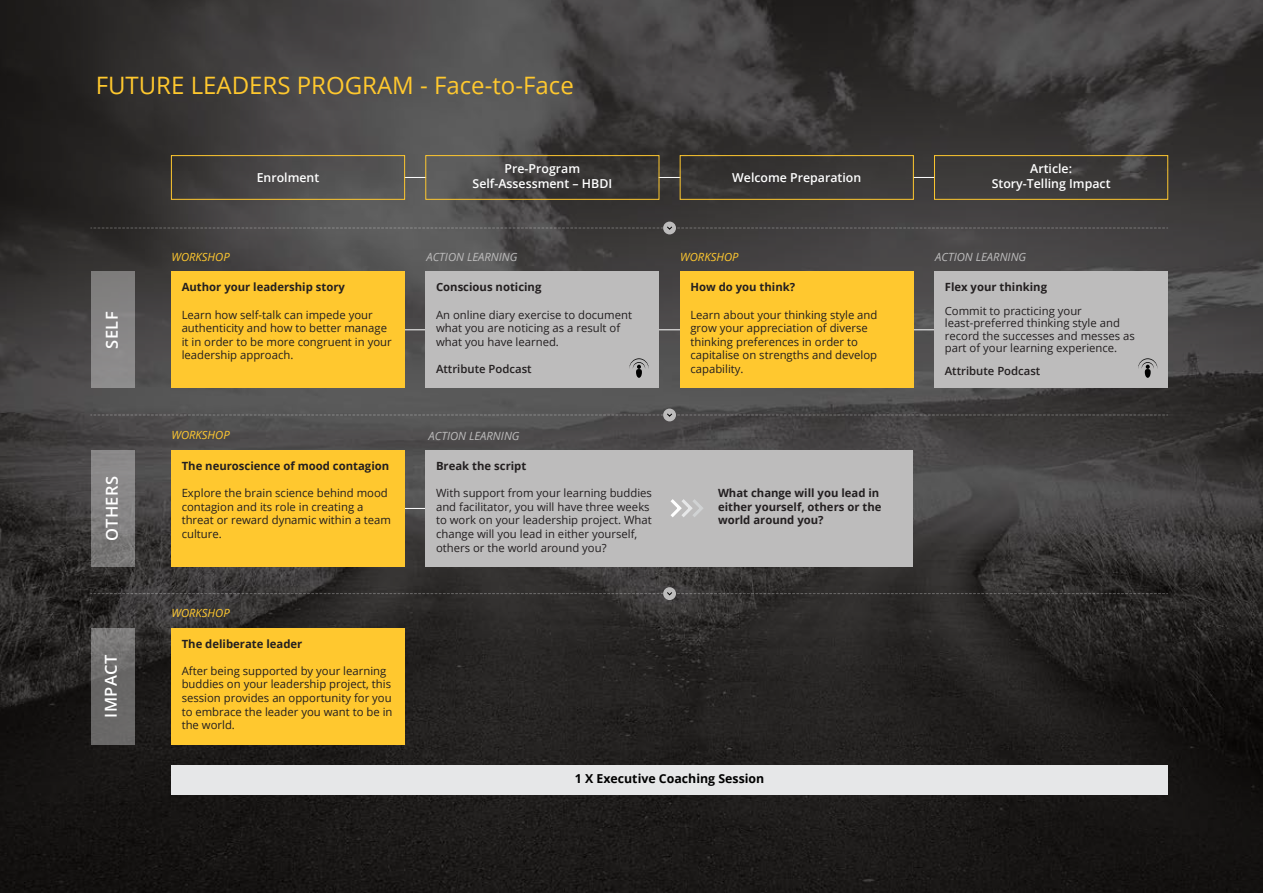
<style>
.page{position:relative;width:1263px;height:893px;background:#fff}
.page>*{position:absolute;margin:0;border:0;box-sizing:border-box;transform-origin:0 0}
.t1{font:24px "Open Sans";color:#ffc82e}
.t2{font:600 16.5px "Open Sans";letter-spacing:.025em;color:#fff}
.t3{font:600 12.3px/14.9px "Open Sans";color:#fff;text-align:center}
.t4{font:700 12.3px "Open Sans";color:#000}
.t5{font:11.25px/13.5px "Open Sans";color:#231f20}
.t6{font:700 11.25px/13.5px "Open Sans";color:#231f20}
.t7{font:italic 11.25px "Open Sans";color:#bdbcbc}
.t8{font:italic 11.25px "Open Sans";color:#ffc82f}
.t9{font:600 11.25px "Open Sans";color:#231f20}
</style>
<div class="page">
<img style="left:0;top:0;width:1263px;height:893px">
<hr style="left:171px;top:329px;width:997px;height:1px;background:#fff">
<svg style="left:405px;top:177px;width:20px;height:1px"></svg>
<svg style="left:659px;top:177px;width:21px;height:1px"></svg>
<svg style="left:914px;top:177px;width:20px;height:1px"></svg>
<hr style="left:171px;top:508px;width:742px;height:1px;background:#fff">
<div style="left:91px;top:271px;width:43px;height:117px;background:#878586"></div>
<div style="left:91px;top:450px;width:43px;height:117px;background:linear-gradient(to bottom,#8f8e8f,#767574)"></div>
<div style="left:91px;top:628px;width:43px;height:116px;background:linear-gradient(to bottom,#797877,#636161)"></div>
<div style="left:934px;top:271px;width:234px;height:117px;background:#bdbcbc"></div>
<div style="left:171px;top:155px;width:234px;height:45px;border:1px solid #ffc82f"></div>
<div style="left:425px;top:155px;width:234px;height:45px;border:1px solid #ffc82f"></div>
<div style="left:680px;top:155px;width:234px;height:45px;border:1px solid #ffc82f"></div>
<div style="left:934px;top:155px;width:234px;height:45px;border:1px solid #ffc82f"></div>
<div style="left:680px;top:271px;width:233px;height:117px;background:#ffc82f"></div>
<div style="left:171px;top:271px;width:234px;height:117px;background:#ffc82f"></div>
<div style="left:171px;top:450px;width:234px;height:117px;background:#ffc82f"></div>
<div style="left:171px;top:628px;width:234px;height:116px;background:#ffc82f"></div>
<div style="left:426px;top:271px;width:233px;height:117px;background:#bdbcbc"></div>
<div style="left:426px;top:450px;width:487px;height:117px;background:#bdbcbc"></div>
<svg style="left:670px;top:499px;width:33px;height:18px"></svg>
<div style="left:663px;top:222px;width:13px;height:12px;background:#bdbcbc;border-radius:50%"></div>
<svg style="left:91px;top:226px;width:1077px;height:4px"></svg>
<div style="left:663px;top:409px;width:13px;height:12px;background:#bdbcbc;border-radius:50%"></div>
<svg style="left:91px;top:413px;width:1077px;height:4px"></svg>
<div style="left:663px;top:587px;width:13px;height:13px;background:#bdbcbc;border-radius:50%"></div>
<svg style="left:91px;top:591px;width:1077px;height:5px"></svg>
<svg style="left:629px;top:358px;width:20px;height:20px"></svg>
<svg style="left:1138px;top:358px;width:19px;height:20px"></svg>
<div style="left:171px;top:765px;width:997px;height:29px;background:#e6e7e8"></div>
<h1 class="t1" style="left:96px;top:68px;width:480px">FUTURE LEADERS PROGRAM - Face-to-Face</h1>
<h2 class="t2" style="left:100px;top:349px;width:39px;rotate:-90deg">SELF</h2>
<h2 class="t2" style="left:100px;top:541px;width:67px;rotate:-90deg">OTHERS</h2>
<h2 class="t2" style="left:99px;top:718px;width:65px;rotate:-90deg">IMPACT</h2>
<p class="t8" style="left:171px;top:249px;width:60px">WORKSHOP</p>
<p class="t3" style="left:257px;top:169px;width:64px">Enrolment</p>
<p class="t3" style="left:473px;top:161px;width:141px">Pre-Program<br>Self-Assessment – HBDI</p>
<p class="t3" style="left:732px;top:169px;width:130px">Welcome Preparation</p>
<p class="t3" style="left:992px;top:161px;width:120px">Article:<br>Story-Telling Impact</p>
<p class="t7" style="left:426px;top:249px;width:93px">ACTION LEARNING</p>
<p class="t8" style="left:680px;top:249px;width:60px">WORKSHOP</p>
<p class="t7" style="left:935px;top:249px;width:93px">ACTION LEARNING</p>
<p class="t6" style="left:182px;top:280px;width:165px">Author your leadership story</p>
<p class="t5" style="left:182px;top:307px;width:212px">Learn how self-talk can impede your authenticity and how to better manage it in order to be more congruent in your leadership approach.</p>
<p class="t8" style="left:171px;top:428px;width:60px">WORKSHOP</p>
<p class="t6" style="left:182px;top:459px;width:209px">The neuroscience of mood contagion</p>
<p class="t5" style="left:182px;top:486px;width:211px">Explore the brain science behind mood contagion and its role in creating a threat or reward dynamic within a team culture.</p>
<p class="t8" style="left:171px;top:605px;width:60px">WORKSHOP</p>
<p class="t6" style="left:182px;top:637px;width:122px">The deliberate leader</p>
<p class="t5" style="left:182px;top:664px;width:212px">After being supported by your learning buddies on your leadership project, this session provides an opportunity for you to embrace the leader you want to be in the world.</p>
<p class="t6" style="left:436px;top:280px;width:107px">Conscious noticing</p>
<p class="t5" style="left:436px;top:307px;width:197px">An online diary exercise to document what you are noticing as a result of what you have learned.</p>
<p class="t9" style="left:436px;top:361px;width:97px">Attribute Podcast</p>
<p class="t6" style="left:690px;top:280px;width:106px">How do you think?</p>
<p class="t5" style="left:690px;top:307px;width:189px">Learn about your thinking style and grow your appreciation of diverse thinking preferences in order to capitalise on strengths and develop capability.</p>
<p class="t7" style="left:428px;top:428px;width:93px">ACTION LEARNING</p>
<p class="t6" style="left:436px;top:459px;width:92px">Break the script</p>
<p class="t5" style="left:436px;top:486px;width:217px">With support from your learning buddies and facilitator, you will have three weeks to work on your leadership project. What change will you lead in either yourself, others or the world around you?</p>
<p class="t6" style="left:718px;top:486px;width:165px">What change will you lead in either yourself, others or the world around you?</p>
<p class="t4" style="left:575px;top:770px;width:191px">1 X Executive Coaching Session</p>
<p class="t6" style="left:945px;top:280px;width:104px">Flex your thinking</p>
<p class="t5" style="left:945px;top:305px;width:191px;line-height:12.3px">Commit to practicing your least-preferred thinking style and record the successes and messes as part of your learning experience.</p>
<p class="t9" style="left:945px;top:363px;width:97px">Attribute Podcast</p>
</div>
